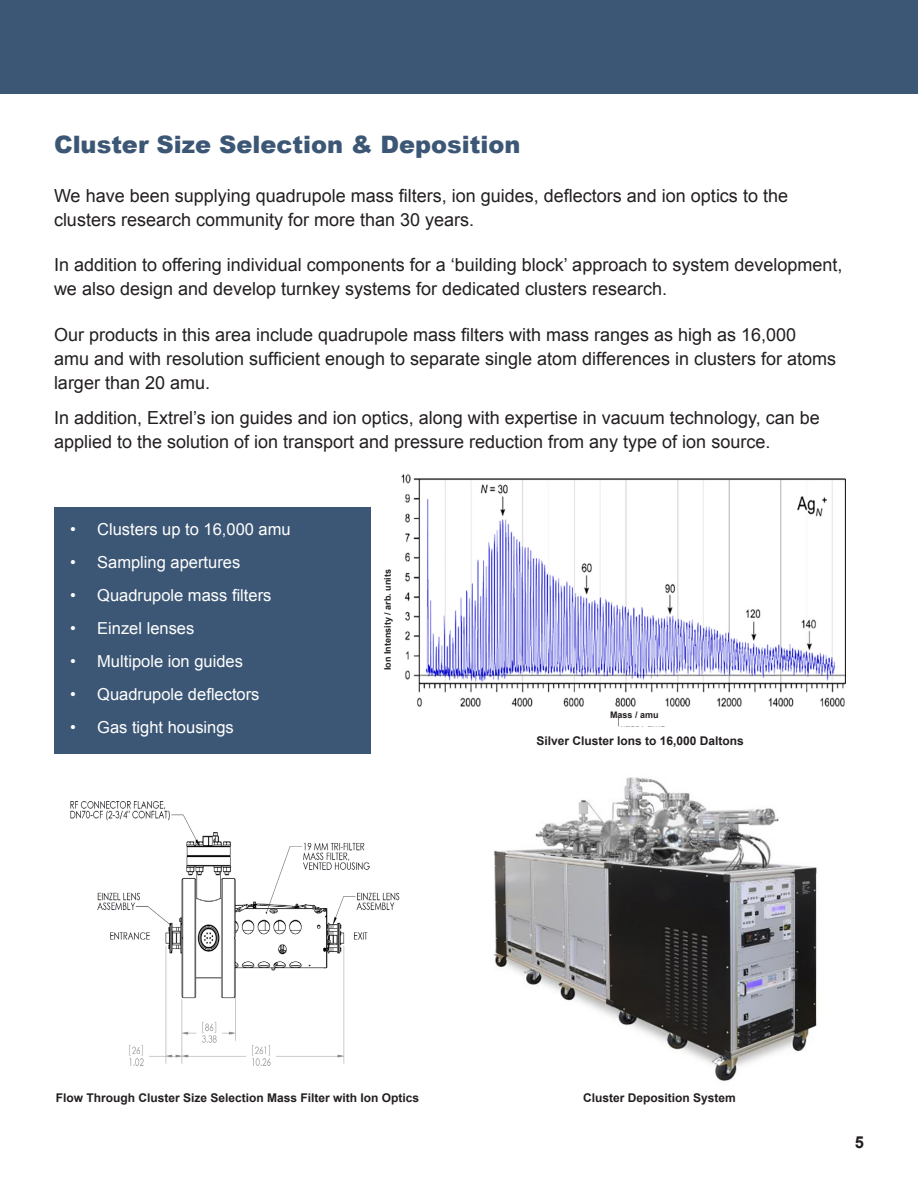
<style>
.page{position:relative;width:918px;height:1188px;background:#fff}
.page>*{position:absolute;margin:0;border:0;box-sizing:border-box;transform-origin:0 0}
.t1{font:900 24px "Arial";color:#3c5775}
.t2{font:18px/24px "Arial";color:#231f20}
.t3{font:16.5px "Arial";color:#fff}
.t4{font:700 16.5px "Arial";color:#231f20}
.t5{font:700 12px "Arial";color:#231f20}
.t6{font:700 9px "Arial";color:#231f20}
</style>
<div class="page">
<img style="left:401px;top:474px;width:445px;height:253px">
<div style="left:0;top:0;width:918px;height:94px;background:#3c5775"></div>
<div style="left:54px;top:508px;width:317px;height:246px;background:#3c5775"></div>
<img style="left:70px;top:801px;width:330px;height:265px">
<div style="left:619px;top:713px;width:64px;height:13px;background:#fff"></div>
<img style="left:493px;top:777px;width:324px;height:304px">
<p class="t1" style="left:54px;top:127px;width:468px">Cluster Size Selection &amp; Deposition</p>
<p class="t2" style="left:54px;top:184px;width:736px">We have been supplying quadrupole mass filters, ion guides, deflectors and ion optics to the clusters research community for more than 30 years.</p>
<p class="t2" style="left:54px;top:253px;width:790px">In addition to offering individual components for a ‘building block’ approach to system development, we also design and develop turnkey systems for dedicated clusters research.</p>
<p class="t2" style="left:54px;top:322px;width:784px">Our products in this area include quadrupole mass filters with mass ranges as high as 16,000<br>amu and with resolution sufficient enough to separate single atom differences in clusters for atoms larger than 20 amu.</p>
<p class="t2" style="left:54px;top:406px;width:767px">In addition, Extrel’s ion guides and ion optics, along with expertise in vacuum technology, can be applied to the solution of ion transport and pressure reduction from any type of ion source.</p>
<p class="t3" style="left:70px;top:518px;width:222px">• Clusters up to 16,000 amu</p>
<p class="t3" style="left:70px;top:551px;width:172px">• Sampling apertures</p>
<p class="t3" style="left:70px;top:584px;width:203px">• Quadrupole mass filters</p>
<p class="t3" style="left:70px;top:617px;width:126px">• Einzel lenses</p>
<p class="t3" style="left:70px;top:650px;width:174px">• Multipole ion guides</p>
<p class="t3" style="left:70px;top:683px;width:191px">• Quadrupole deflectors</p>
<p class="t3" style="left:70px;top:716px;width:165px">• Gas tight housings</p>
<p class="t6" style="left:382px;top:670px;width:103px;rotate:-90deg">Ion Intensity / arb. units</p>
<p class="t6" style="left:610px;top:709px;width:50px">Mass / amu</p>
<p class="t5" style="left:536px;top:733px;width:209px">Silver Cluster Ions to 16,000 Daltons</p>
<p class="t5" style="left:56px;top:1090px;width:365px">Flow Through Cluster Size Selection Mass Filter with Ion Optics</p>
<p class="t5" style="left:583px;top:1090px;width:154px">Cluster Deposition System</p>
<p class="t4" style="left:855px;top:1131px;width:11px">5</p>
</div>
